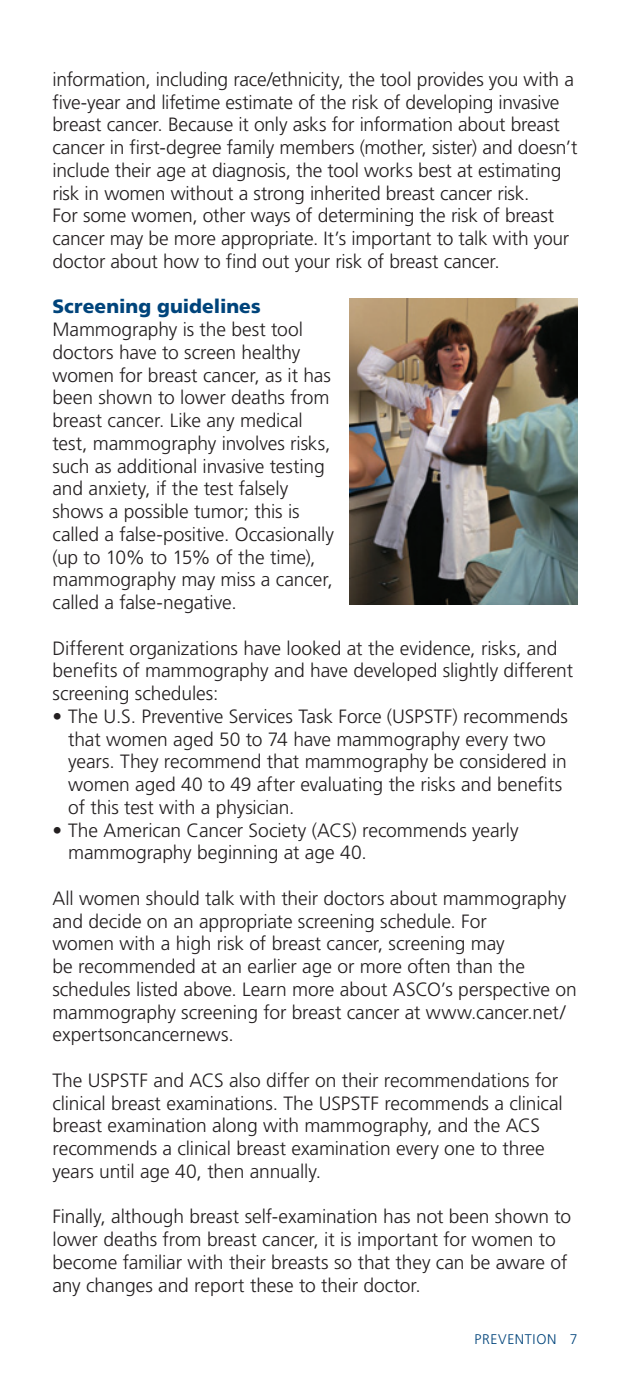
<style>
.page{position:relative;width:630px;height:1386px;background:#fff}
.page>*{position:absolute;margin:0;border:0;box-sizing:border-box;transform-origin:0 0}
.text_bullets{font:300 19.25px/22.8px "Frutiger LT Std";letter-spacing:-.01em;color:#231f20}
.subhead{font:900 19.25px "Frutiger LT Std";color:#00447b}
.footnote{font:300 14px "Frutiger LT Std";letter-spacing:.05em;color:#00447b}
</style>
<div class="page">
<img style="left:349px;top:298px;width:229px;height:307px">
<p class="text_bullets" style="left:52px;top:68px;width:526px">information, including race/ethnicity, the tool provides you with a five-year and lifetime estimate of the risk of developing invasive breast cancer. Because it only asks for information about breast cancer in first-degree family members (mother, sister) and doesn’t include their age at diagnosis, the tool works best at estimating risk in women without a strong inherited breast cancer risk.<br>For some women, other ways of determining the risk of breast cancer may be more appropriate. It’s important to talk with your doctor about how to find out your risk of breast cancer.</p>
<p class="subhead" style="left:52px;top:295px;width:210px">Screening guidelines</p>
<p class="text_bullets" style="left:52px;top:318px;width:283px">Mammography is the best tool doctors have to screen healthy women for breast cancer, as it has been shown to lower deaths from breast cancer. Like any medical test, mammography involves risks, such as additional invasive testing and anxiety, if the test falsely shows a possible tumor; this is called a false-positive. Occasionally (up to 10% to 15% of the time), mammography may miss a cancer, called a false-negative.</p>
<p class="text_bullets" style="left:52px;top:637px;width:522px">Different organizations have looked at the evidence, risks, and benefits of mammography and have developed slightly different screening schedules:</p>
<p class="text_bullets" style="left:68px;top:705px;width:501px;text-indent:-16px">• The U.S. Preventive Services Task Force (USPSTF) recommends that women aged 50 to 74 have mammography every two years. They recommend that mammography be considered in women aged 40 to 49 after evaluating the risks and benefits of this test with a physician.</p>
<p class="text_bullets" style="left:68px;top:819px;width:452px;text-indent:-16px">• The American Cancer Society (ACS) recommends yearly mammography beginning at age 40.</p>
<p class="text_bullets" style="left:52px;top:887px;width:526px">All women should talk with their doctors about mammography and decide on an appropriate screening schedule. For<br>women with a high risk of breast cancer, screening may<br>be recommended at an earlier age or more often than the schedules listed above. Learn more about ASCO’s perspective on mammography screening for breast cancer at www.cancer.net/ expertsoncancernews.</p>
<p class="text_bullets" style="left:52px;top:1069px;width:512px">The USPSTF and ACS also differ on their recommendations for clinical breast examinations. The USPSTF recommends a clinical breast examination along with mammography, and the ACS recommends a clinical breast examination every one to three years until age 40, then annually.</p>
<p class="text_bullets" style="left:52px;top:1206px;width:520px">Finally, although breast self-examination has not been shown to lower deaths from breast cancer, it is important for women to become familiar with their breasts so that they can be aware of any changes and report these to their doctor.</p>
<p class="footnote" style="left:475px;top:1331px;width:104px">PREVENTION 7</p>
</div>
